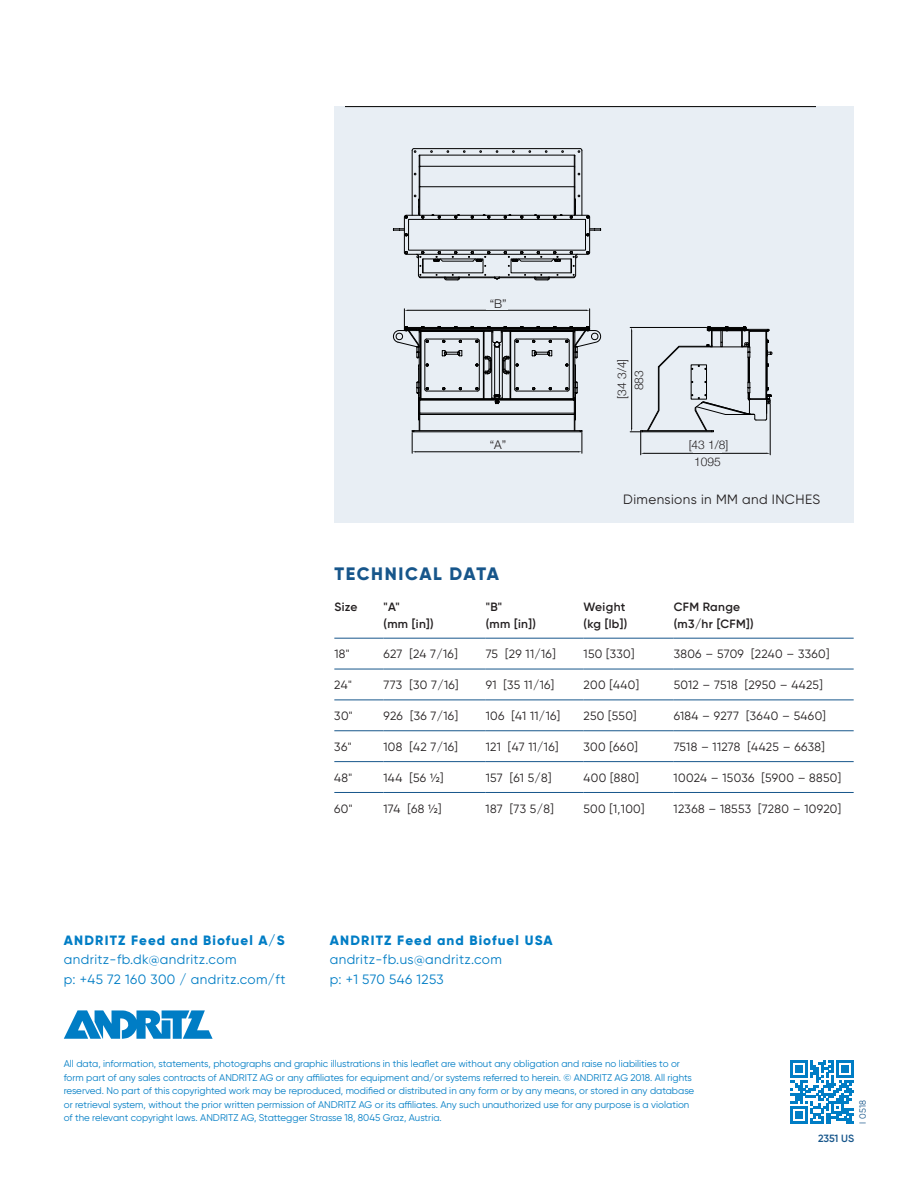
<style>
.page{position:relative;width:918px;height:1188px;background:#fff}
.page>*{position:absolute;margin:0;border:0;box-sizing:border-box;transform-origin:0 0}
.t1{font:800 18px "Gilroy";letter-spacing:.085em;color:#17568b}
.t2{font:13.5px/19.5px "Gilroy";letter-spacing:.03em;color:#007dc5}
.t3{font:800 13.5px "Gilroy";letter-spacing:.08em;color:#007dc5}
.t4{font:13.5px "Gilroy";letter-spacing:.03em;color:#231f20}
.t5{font:12px "Gilroy";letter-spacing:.03em;color:#231f20}
.t6{font:600 12px/16.5px "Gilroy";letter-spacing:.03em;color:#231f20}
.t7{font:300 12px/16.4px "Helvetica Neue LT";color:#231f20;text-align:center}
.t8{font:600 10.5px "Gilroy";letter-spacing:-.005em;color:#17568b}
.t9{font:9.75px/13.5px "Gilroy";color:#007dc5}
.t10{font:9px "Gilroy";color:#17568b}
</style>
<div class="page">
<svg style="left:64px;top:1010px;width:149px;height:29px"></svg>
<svg style="left:790px;top:1060px;width:64px;height:64px"></svg>
<div style="left:334px;top:106px;width:520px;height:417px;background:#e8eef4"></div>
<svg style="left:346px;top:106px;width:470px;height:350px"></svg>
<div style="left:486px;top:437px;width:21px;height:14px;background:#e8eef4"></div>
<div style="left:486px;top:296px;width:21px;height:14px;background:#e8eef4"></div>
<div style="left:693px;top:437px;width:28px;height:16px;background:#e8eef4"></div>
<div style="left:602px;top:361px;width:29px;height:32px;background:#e8eef4"></div>
<hr style="left:334px;top:669px;width:50px;height:1px;background:#17568b">
<hr style="left:384px;top:669px;width:102px;height:1px;background:#17568b">
<hr style="left:486px;top:669px;width:98px;height:1px;background:#17568b">
<hr style="left:584px;top:669px;width:90px;height:1px;background:#17568b">
<hr style="left:674px;top:669px;width:180px;height:1px;background:#17568b">
<hr style="left:334px;top:700px;width:50px;height:1px;background:#17568b">
<hr style="left:384px;top:700px;width:102px;height:1px;background:#17568b">
<hr style="left:486px;top:700px;width:98px;height:1px;background:#17568b">
<hr style="left:584px;top:700px;width:90px;height:1px;background:#17568b">
<hr style="left:674px;top:700px;width:180px;height:1px;background:#17568b">
<hr style="left:334px;top:730px;width:50px;height:1px;background:#17568b">
<hr style="left:384px;top:730px;width:102px;height:1px;background:#17568b">
<hr style="left:486px;top:730px;width:98px;height:1px;background:#17568b">
<hr style="left:584px;top:730px;width:90px;height:1px;background:#17568b">
<hr style="left:674px;top:730px;width:180px;height:1px;background:#17568b">
<hr style="left:334px;top:761px;width:50px;height:1px;background:#17568b">
<hr style="left:384px;top:761px;width:102px;height:1px;background:#17568b">
<hr style="left:486px;top:761px;width:98px;height:1px;background:#17568b">
<hr style="left:584px;top:761px;width:90px;height:1px;background:#17568b">
<hr style="left:674px;top:761px;width:180px;height:1px;background:#17568b">
<hr style="left:334px;top:792px;width:50px;height:1px;background:#17568b">
<hr style="left:384px;top:792px;width:102px;height:1px;background:#17568b">
<hr style="left:486px;top:792px;width:98px;height:1px;background:#17568b">
<hr style="left:584px;top:792px;width:90px;height:1px;background:#17568b">
<hr style="left:674px;top:792px;width:180px;height:1px;background:#17568b">
<hr style="left:334px;top:638px;width:50px;height:1px;background:#17568b">
<hr style="left:384px;top:638px;width:102px;height:1px;background:#17568b">
<hr style="left:486px;top:638px;width:98px;height:1px;background:#17568b">
<hr style="left:584px;top:638px;width:90px;height:1px;background:#17568b">
<hr style="left:674px;top:638px;width:180px;height:1px;background:#17568b">
<p class="t7" style="left:490px;top:296px;width:18px">“B”</p>
<p class="t7" style="left:490px;top:436px;width:18px">“A”</p>
<p class="t7" style="left:613px;top:399px;width:41px;line-height:17px;rotate:-90deg">[34 3/4]<br>883</p>
<p class="t7" style="left:689px;top:436px;width:41px">[43 1/8]<br>1095</p>
<h2 class="t4" style="left:623px;top:491px;width:199px">Dimensions in MM and INCHES</h2>
<h1 class="t1" style="left:334px;top:563px;width:166px">TECHNICAL DATA</h1>
<p class="t6" style="left:334px;top:599px;width:25px">Size</p>
<p class="t6" style="left:384px;top:599px;width:52px">"A"<br>(mm [in])</p>
<p class="t6" style="left:486px;top:599px;width:52px">"B"<br>(mm [in])</p>
<p class="t6" style="left:584px;top:599px;width:45px">Weight (kg [lb])</p>
<p class="t6" style="left:674px;top:599px;width:81px">CFM Range (m3/hr [CFM])</p>
<p class="t5" style="left:334px;top:647px;width:17px">18"</p>
<p class="t5" style="left:384px;top:647px;width:76px">627 [24 7/16]</p>
<p class="t5" style="left:486px;top:647px;width:72px">75 [29 11/16]</p>
<p class="t5" style="left:584px;top:647px;width:52px">150 [330]</p>
<p class="t5" style="left:674px;top:647px;width:157px">3806 – 5709 [2240 – 3360]</p>
<p class="t5" style="left:334px;top:678px;width:19px">24"</p>
<p class="t5" style="left:383px;top:678px;width:77px">773 [30 7/16]</p>
<p class="t5" style="left:486px;top:678px;width:70px">91 [35 11/16]</p>
<p class="t5" style="left:584px;top:678px;width:57px">200 [440]</p>
<p class="t5" style="left:674px;top:678px;width:151px">5012 – 7518 [2950 – 4425]</p>
<p class="t5" style="left:334px;top:709px;width:20px">30"</p>
<p class="t5" style="left:383px;top:709px;width:76px">926 [36 7/16]</p>
<p class="t5" style="left:486px;top:709px;width:76px">106 [41 11/16]</p>
<p class="t5" style="left:584px;top:709px;width:55px">250 [550]</p>
<p class="t5" style="left:674px;top:709px;width:154px">6184 – 9277 [3640 – 5460]</p>
<p class="t5" style="left:334px;top:739px;width:19px">36"</p>
<p class="t5" style="left:383px;top:739px;width:76px">108 [42 7/16]</p>
<p class="t5" style="left:486px;top:739px;width:74px">121 [47 11/16]</p>
<p class="t5" style="left:584px;top:739px;width:56px">300 [660]</p>
<p class="t5" style="left:674px;top:739px;width:153px">7518 – 11278 [4425 – 6638]</p>
<p class="t5" style="left:334px;top:770px;width:19px">48"</p>
<p class="t5" style="left:383px;top:770px;width:61px">144 [56 ½]</p>
<p class="t5" style="left:486px;top:770px;width:67px">157 [61 5/8]</p>
<p class="t5" style="left:584px;top:770px;width:57px">400 [880]</p>
<p class="t5" style="left:674px;top:770px;width:169px">10024 – 15036 [5900 – 8850]</p>
<p class="t5" style="left:334px;top:801px;width:20px">60"</p>
<p class="t5" style="left:383px;top:801px;width:60px">174 [68 ½]</p>
<p class="t5" style="left:486px;top:801px;width:70px">187 [73 5/8]</p>
<p class="t5" style="left:584px;top:801px;width:62px">500 [1,100]</p>
<p class="t5" style="left:674px;top:801px;width:169px">12368 – 18553 [7280 – 10920]</p>
<h2 class="t3" style="left:64px;top:932px;width:222px">ANDRITZ Feed and Biofuel A/S</h2>
<h2 class="t2" style="left:64px;top:950px;width:223px">andritz-fb.dk@andritz.com<br>p: +45 72 160 300 / andritz.com/ft</h2>
<h2 class="t3" style="left:330px;top:932px;width:225px">ANDRITZ Feed and Biofuel USA</h2>
<h2 class="t2" style="left:330px;top:950px;width:174px">andritz-fb.us@andritz.com p: +1 570 546 1253</h2>
<p class="t9" style="left:64px;top:1057px;width:632px">All data, information, statements, photographs and graphic illustrations in this leaflet are without any obligation and raise no liabilities to or form part of any sales contracts of ANDRITZ AG or any affiliates for equipment and/or systems referred to herein. © ANDRITZ AG 2018. All rights reserved. No part of this copyrighted work may be reproduced, modified or distributed in any form or by any means, or stored in any database or retrieval system, without the prior written permission of ANDRITZ AG or its affiliates. Any such unauthorized use for any purpose is a violation of the relevant copyright laws. ANDRITZ AG, Stattegger Strasse 18, 8045 Graz, Austria.</p>
<p class="t10" style="left:857px;top:1124px;width:26px;rotate:-90deg">I 0518</p>
<p class="t8" style="left:818px;top:1132px;width:38px">2351 US</p>
</div>
